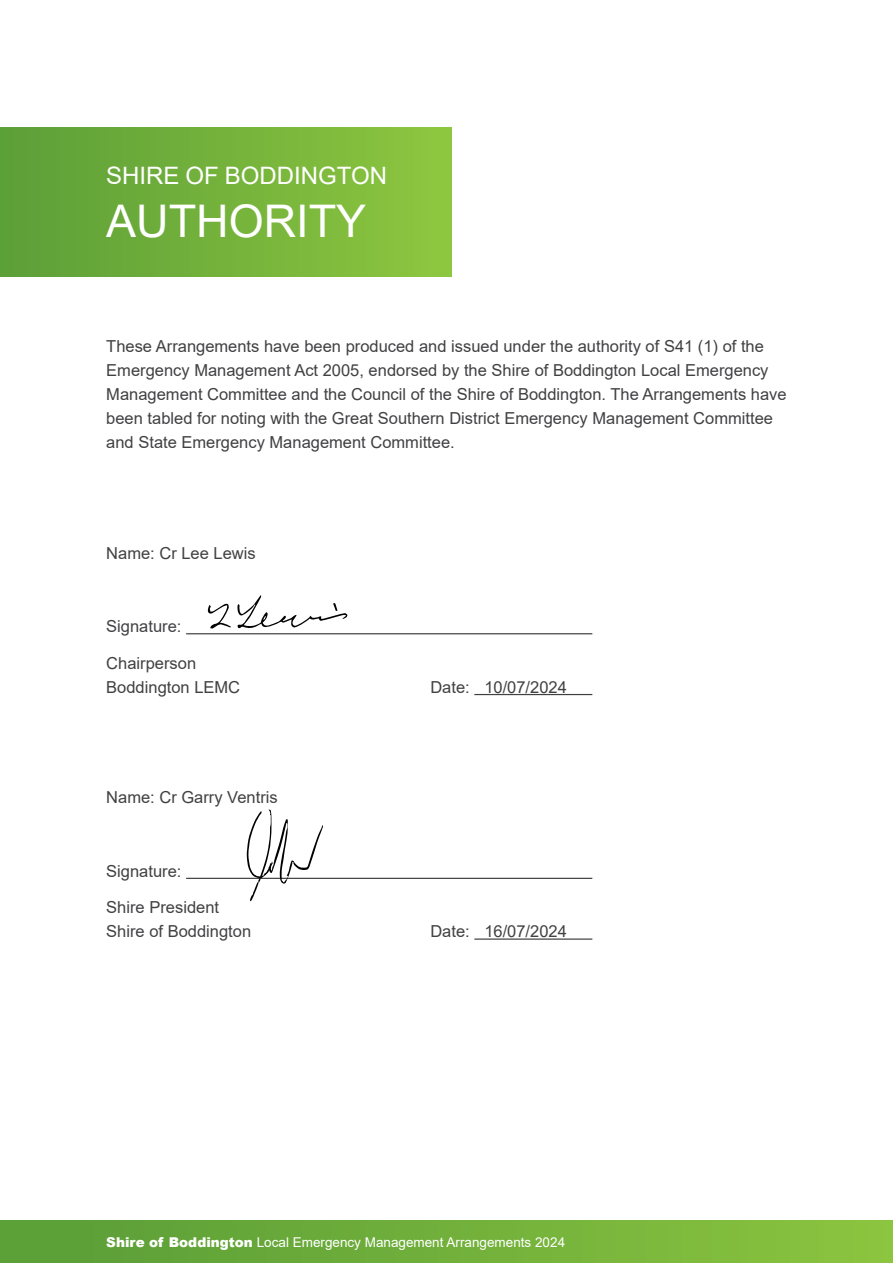
<style>
.page{position:relative;width:893px;height:1263px;background:#fff}
.page>*{position:absolute;margin:0;border:0;box-sizing:border-box;transform-origin:0 0}
.t1{font:45px "Arial";color:#fff}
.t2{font:24px "Arial";color:#fff}
.t3{font:16.5px/24px "Arial";color:#414042}
.t4{font:13.5px "Arial";color:#fff}
.s1{font-weight:900}
</style>
<div class="page">
<hr style="left:186px;top:633px;width:406px;height:1px;background:#414042">
<hr style="left:474px;top:694px;width:118px;height:1px;background:#414042">
<hr style="left:186px;top:878px;width:406px;height:1px;background:#414042">
<hr style="left:474px;top:938px;width:118px;height:2px;background:#414042">
<div style="left:0;top:128px;width:451px;height:148px;background:linear-gradient(to right,#5c9f38,#8ec63f)"></div>
<svg style="left:247px;top:809px;width:76px;height:92px"></svg>
<svg style="left:208px;top:604px;width:23px;height:25px"></svg>
<svg style="left:237px;top:595px;width:111px;height:34px"></svg>
<div style="left:0;top:1220px;width:893px;height:43px;background:linear-gradient(to right,#599d38,#8bc43f)"></div>
<h2 class="t2" style="left:106px;top:159px;width:282px">SHIRE OF BODDINGTON</h2>
<h1 class="t1" style="left:106px;top:190px;width:262px">AUTHORITY</h1>
<p class="t3" style="left:106px;top:334px;width:682px">These Arrangements have been produced and issued under the authority of S41 (1) of the Emergency Management Act 2005, endorsed by the Shire of Boddington Local Emergency Management Committee and the Council of the Shire of Boddington. The Arrangements have been tabled for noting with the Great Southern District Emergency Management Committee and State Emergency Management Committee.</p>
<p class="t3" style="left:106px;top:541px;width:151px">Name: Cr Lee Lewis</p>
<p class="t3" style="left:106px;top:614px;width:77px">Signature:</p>
<p class="t3" style="left:106px;top:651px;width:135px">Chairperson<br>Boddington LEMC</p>
<p class="t3" style="left:106px;top:785px;width:173px">Name: Cr Garry Ventris</p>
<p class="t3" style="left:106px;top:859px;width:77px">Signature:</p>
<p class="t3" style="left:106px;top:895px;width:146px">Shire President<br>Shire of Boddington</p>
<p class="t3" style="left:430px;top:675px;width:138px">Date: 10/07/2024</p>
<p class="t3" style="left:430px;top:919px;width:138px">Date: 16/07/2024</p>
<p class="t4" style="left:106px;top:1233px;width:460px"><span class="s1">Shire of Boddington</span> Local Emergency Management Arrangements 2024</p>
</div>
